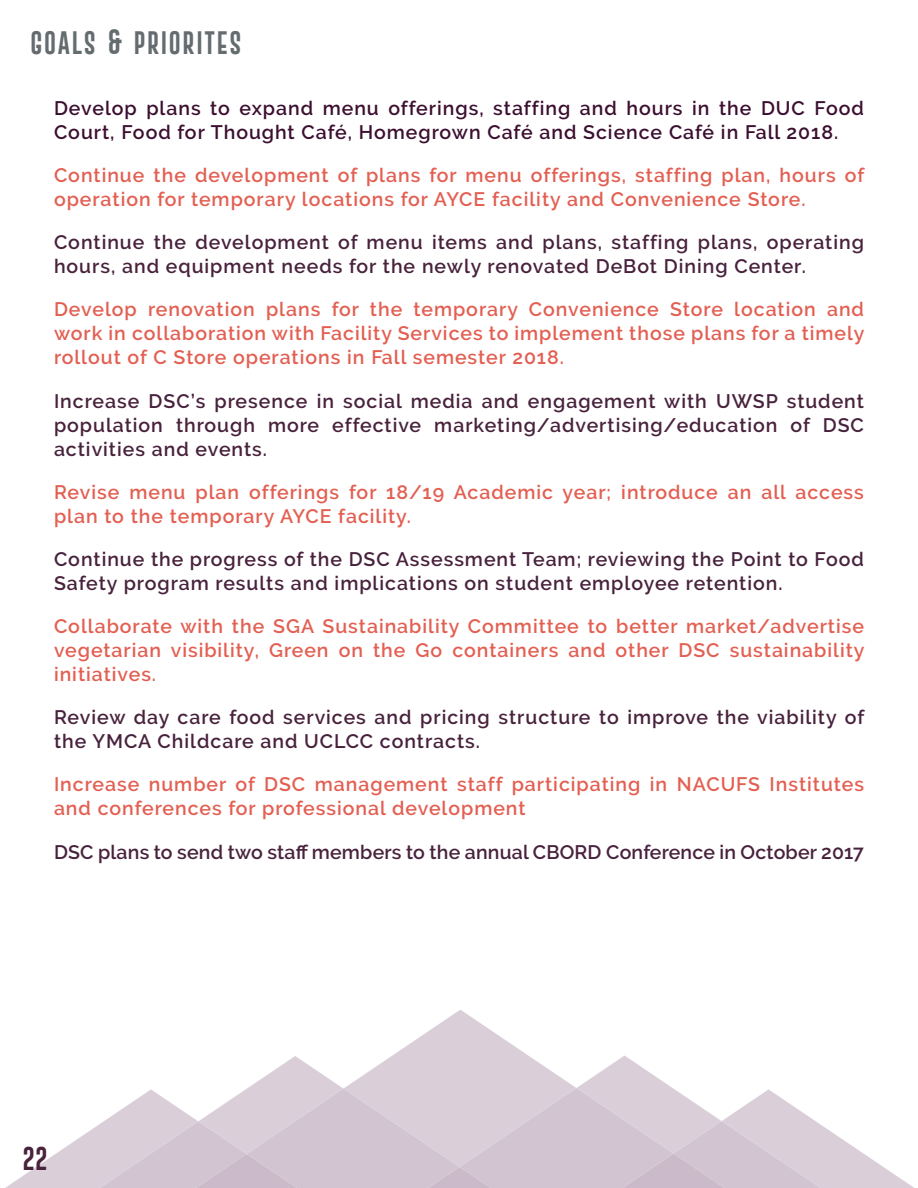
<style>
.page{position:relative;width:918px;height:1188px;background:#fff}
.page>*{position:absolute;margin:0;border:0;box-sizing:border-box;transform-origin:0 0}
.t1{font:24px "Gobold Extra 2";color:#49223c}
.subhead_R{font:23.7px "Gobold Extra 2";letter-spacing:.07em;color:#656c70}
.body_text_R{font:600 19.5px/24px "Raleway";letter-spacing:.05em;color:#e35f52}
.body_text_R-2{font:600 19.5px/24px "Raleway";letter-spacing:.05em;color:#48223c}
.body_text_R-3{font:600 19.5px/24px "Raleway";letter-spacing:.05em;color:#3c0f30}
.body_text_R-4{font:600 19.5px "Raleway";letter-spacing:.01em;color:#48223c}
.s1{font-size:25.5px}
</style>
<div class="page">
<svg style="left:5px;top:1010px;width:909px;height:178px"></svg>
<p class="subhead_R" style="left:31px;top:27px;width:212px">GOALS <span class="s1">&amp;</span> PRIORITES</p>
<p class="body_text_R-3" style="left:54px;top:96px;width:812px">Develop plans to expand menu offerings, staffing and hours in the DUC Food<br>Court, Food for Thought Café, Homegrown Café and Science Café in Fall 2018.</p>
<p class="body_text_R" style="left:54px;top:163px;width:812px">Continue the development of plans for menu offerings, staffing plan, hours of operation for temporary locations for AYCE facility and Convenience Store.</p>
<p class="body_text_R-2" style="left:54px;top:230px;width:812px">Continue the development of menu items and plans, staffing plans, operating hours, and equipment needs for the newly renovated DeBot Dining Center.</p>
<p class="body_text_R" style="left:54px;top:298px;width:812px;text-align:justify">Develop renovation plans for the temporary Convenience Store location and work in collaboration with Facility Services to implement those plans for a timely rollout of C Store operations in Fall semester 2018.</p>
<p class="body_text_R-2" style="left:54px;top:389px;width:811px;text-align:justify">Increase DSC’s presence in social media and engagement with UWSP student population through more effective marketing/advertising/education of DSC activities and events.</p>
<p class="body_text_R" style="left:54px;top:480px;width:811px">Revise menu plan offerings for 18/19 Academic year; introduce an all access plan to the temporary AYCE facility.</p>
<p class="body_text_R-2" style="left:54px;top:547px;width:812px">Continue the progress of the DSC Assessment Team; reviewing the Point to Food<br>Safety program results and implications on student employee retention.</p>
<p class="body_text_R" style="left:54px;top:614px;width:812px;text-align:justify">Collaborate with the SGA Sustainability Committee to better market/advertise vegetarian visibility, Green on the Go containers and other DSC sustainability initiatives.</p>
<p class="body_text_R-2" style="left:54px;top:705px;width:812px">Review day care food services and pricing structure to improve the viability of the YMCA Childcare and UCLCC contracts.</p>
<p class="body_text_R" style="left:54px;top:773px;width:812px">Increase number of DSC management staff participating in NACUFS Institutes and conferences for professional development</p>
<p class="body_text_R-4" style="left:54px;top:841px;width:812px">DSC plans to send two staff members to the annual CBORD Conference in October 2017</p>
<p class="t1" style="left:23px;top:1144px;width:27px">22</p>
</div>
